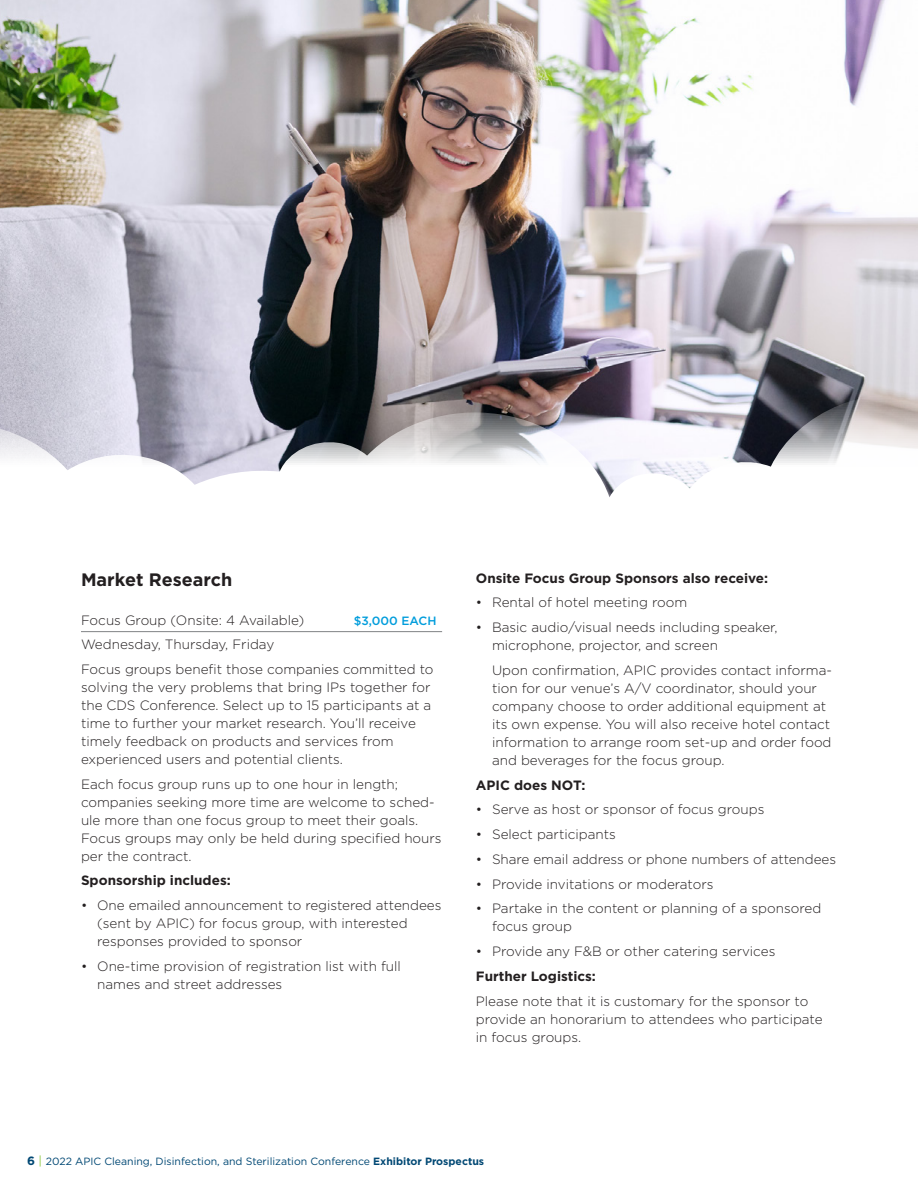
<style>
.page{position:relative;width:918px;height:1188px;background:#fff}
.page>*{position:absolute;margin:0;border:0;box-sizing:border-box;transform-origin:0 0}
.subhead{font:700 18px "Gotham";color:#231f20}
.body{font:300 13.5px/18px "Gotham";color:#231f20}
.body-2{font:700 13.5px "Gotham";color:#231f20}
.branding_opps{font:300 13.5px "Gotham";color:#231f20}
.branding_opps-2{font:500 12px "Gotham";color:#009ddc}
.t1{font:10.5px "Gotham";color:#004874}
.s1{font-weight:700;font-size:12px}
.s2{font-size:12px;color:#8dc63f}
.s3{font-weight:700}
</style>
<div class="page">
<img style="left:0;top:0;width:918px;height:383px">
<svg style="left:0;top:383px;width:918px;height:250px"></svg>
<hr style="left:81px;top:631px;width:361px;height:1px;background:#808285">
<p class="subhead" style="left:81px;top:568px;width:153px">Market Research</p>
<p class="branding_opps" style="left:81px;top:612px;width:225px">Focus Group (Onsite: 4 Available)</p>
<p class="branding_opps-2" style="left:354px;top:612px;width:84px">$3,000 EACH</p>
<p class="body" style="left:81px;top:635px;width:195px">Wednesday, Thursday, Friday</p>
<p class="body" style="left:81px;top:660px;width:354px">Focus groups benefit those companies committed to solving the very problems that bring IPs together for the CDS Conference. Select up to 15 participants at a time to further your market research. You’ll receive timely feedback on products and services from experienced users and potential clients.</p>
<p class="body" style="left:81px;top:775px;width:362px">Each focus group runs up to one hour in length; companies seeking more time are welcome to sched&shy;ule more than one focus group to meet their goals.<br>Focus groups may only be held during specified hours per the contract.</p>
<p class="body-2" style="left:81px;top:872px;width:151px">Sponsorship includes:</p>
<p class="body" style="left:97px;top:896px;width:346px;text-indent:-16px">• One emailed announcement to registered attendees (sent by APIC) for focus group, with interested responses provided to sponsor</p>
<p class="body" style="left:97px;top:957px;width:305px;text-indent:-16px">• One-time provision of registration list with full names and street addresses</p>
<p class="body-2" style="left:476px;top:569px;width:294px">Onsite Focus Group Sponsors also receive:</p>
<p class="body" style="left:476px;top:593px;width:213px">• Rental of hotel meeting room</p>
<p class="body" style="left:492px;top:618px;width:287px;text-indent:-16px">• Basic audio/visual needs including speaker, microphone, projector, and screen</p>
<p class="body" style="left:492px;top:661px;width:341px">Upon confirmation, APIC provides contact informa&shy;tion for our venue’s A/V coordinator, should your company choose to order additional equipment at its own expense. You will also receive hotel contact information to arrange room set-up and order food and beverages for the focus group.</p>
<p class="body-2" style="left:476px;top:776px;width:111px">APIC does NOT:</p>
<p class="body" style="left:476px;top:800px;width:290px">• Serve as host or sponsor of focus groups</p>
<p class="body" style="left:476px;top:825px;width:142px">• Select participants</p>
<p class="body" style="left:476px;top:850px;width:362px">• Share email address or phone numbers of attendees</p>
<p class="body" style="left:476px;top:875px;width:239px">• Provide invitations or moderators</p>
<p class="body" style="left:492px;top:899px;width:331px;text-indent:-16px">• Partake in the content or planning of a sponsored focus group</p>
<p class="body" style="left:476px;top:942px;width:301px">• Provide any F&amp;B or other catering services</p>
<p class="body-2" style="left:476px;top:967px;width:122px">Further Logistics:</p>
<p class="body" style="left:476px;top:992px;width:348px">Please note that it is customary for the sponsor to provide an honorarium to attendees who participate in focus groups.</p>
<p class="t1" style="left:27px;top:1155px;width:459px"><span class="s1">6</span> <span class="s2">|</span> 2022 APIC Cleaning, Disinfection, and Sterilization Conference <span class="s3">Exhibitor Prospectus</span></p>
</div>
